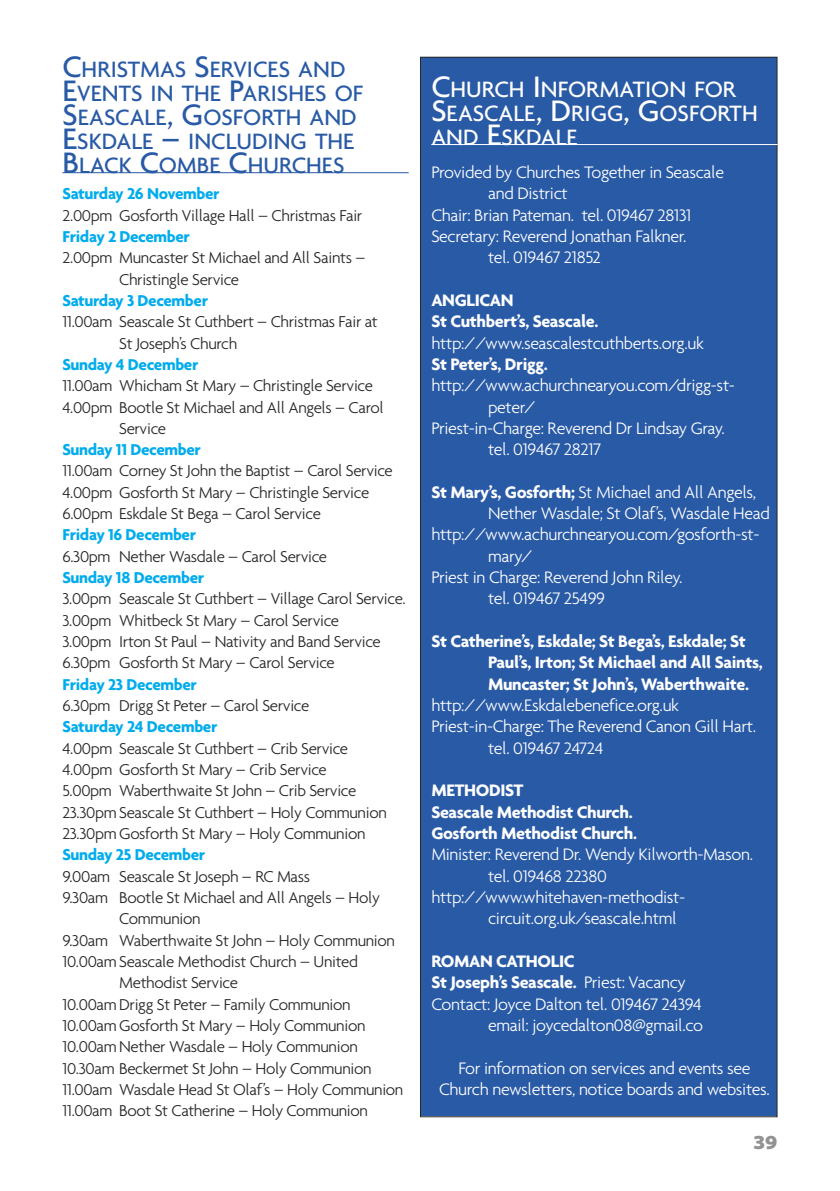
<style>
.page{position:relative;width:840px;height:1191px;background:#fff}
.page>*{position:absolute;margin:0;border:0;box-sizing:border-box;transform-origin:0 0}
.t1{font:500 24px/24px "Agenda";color:#295aa6}
.t2{font:500 24px/24px "Agenda";color:#fff}
.t3{font:900 semi-expanded 20px "Myriad Pro";color:#939293}
.t4{font:300 18px/21.4px "Agenda";letter-spacing:-.02em;color:#fff;text-align:center}
.t5{font:700 18px/21.4px "Agenda";letter-spacing:-.02em;color:#fff}
.t6{font:300 17px/21.4px "Agenda";letter-spacing:-.02em;color:#272526}
.t7{font:700 17px "Agenda";letter-spacing:-.02em;color:#00acec}
.s1{font-size:32px}
.s2{font-weight:700}
.s3{font-weight:300}
</style>
<div class="page">
<div style="left:421px;top:58px;width:355px;height:1058px;background:#295aa6"></div>
<hr style="left:62px;top:172px;width:346px;height:1px;background:#295aa6">
<hr style="left:431px;top:144px;width:346px;height:1px;background:#fff">
<h1 class="t1" style="left:62px;top:56px;width:302px"><span class="s1">C</span>HRISTMAS <span class="s1">S</span>ERVICES AND<br><span class="s1">E</span>VENTS IN THE <span class="s1">P</span>ARISHES OF<br><span class="s1">S</span>EASCALE<span class="s1">, G</span>OSFORTH AND<br><span class="s1">E</span>SKDALE <span class="s1">–</span> INCLUDING THE<br><span class="s1">B</span>LACK <span class="s1">C</span>OMBE <span class="s1">C</span>HURCHES</h1>
<p class="t7" style="left:62px;top:183px;width:159px">Saturday 26 November</p>
<p class="t6" style="left:62px;top:204px;width:301px">2.00pm Gosforth Village Hall – Christmas fair</p>
<p class="t7" style="left:62px;top:226px;width:129px">Friday 2 December</p>
<p class="t6" style="left:119px;top:247px;width:248px;text-indent:-57px">2.00pm Muncaster St Michael and All Saints –<br>Christingle Service</p>
<p class="t7" style="left:62px;top:290px;width:147px">Saturday 3 December</p>
<p class="t6" style="left:119px;top:311px;width:260px;text-indent:-57px">11.00am Seascale St Cuthbert – Christmas fair at<br>St Joseph’s Church</p>
<p class="t7" style="left:62px;top:354px;width:137px">Sunday 4 December</p>
<p class="t6" style="left:62px;top:374px;width:312px">11.00am Whicham St Mary – Christingle Service</p>
<p class="t6" style="left:62px;top:396px;width:323px">4.00pm Bootle St Michael and All Angels – Carol</p>
<p class="t6" style="left:119px;top:417px;width:48px">Service</p>
<p class="t7" style="left:62px;top:439px;width:140px">Sunday 11 December</p>
<p class="t6" style="left:62px;top:460px;width:331px">11.00am Corney St John the Baptist – Carol Service<br>4.00pm Gosforth St Mary – Christingle Service<br>6.00pm eskdale St Bega – Carol Service</p>
<p class="t7" style="left:62px;top:524px;width:135px">Friday 16 December</p>
<p class="t6" style="left:62px;top:545px;width:266px">6.30pm Nether Wasdale – Carol Service</p>
<p class="t7" style="left:62px;top:567px;width:143px">Sunday 18 December</p>
<p class="t6" style="left:62px;top:588px;width:344px">3.00pm Seascale St Cuthbert – Village Carol Service.<br>3.00pm Whitbeck St Mary – Carol Service<br>3.00pm Irton St Paul – Nativity and Band Service 6.30pm Gosforth St Mary – Carol Service</p>
<p class="t7" style="left:62px;top:674px;width:136px">Friday 23 December</p>
<p class="t6" style="left:62px;top:694px;width:248px">6.30pm Drigg St Peter – Carol Service</p>
<p class="t7" style="left:62px;top:716px;width:156px">Saturday 24 December</p>
<p class="t6" style="left:62px;top:737px;width:326px">4.00pm Seascale St Cuthbert – Crib Service 4.00pm Gosforth St Mary – Crib Service<br>5.00pm Waberthwaite St John – Crib Service 23.30pm Seascale St Cuthbert – Holy Communion 23.30pm Gosforth St Mary – Holy Communion</p>
<p class="t7" style="left:62px;top:844px;width:144px">Sunday 25 December</p>
<p class="t6" style="left:62px;top:865px;width:249px">9.00am Seascale St Joseph – RC Mass</p>
<p class="t6" style="left:62px;top:886px;width:319px">9.30am Bootle St Michael and All Angels – Holy</p>
<p class="t6" style="left:119px;top:907px;width:83px">Communion</p>
<p class="t6" style="left:62px;top:929px;width:334px">9.30am Waberthwaite St John – Holy Communion</p>
<p class="t6" style="left:62px;top:950px;width:297px">10.00am Seascale Methodist Church – united</p>
<p class="t6" style="left:119px;top:971px;width:120px">Methodist Service</p>
<p class="t6" style="left:62px;top:993px;width:289px">10.00am Drigg St Peter – family Communion</p>
<p class="t6" style="left:62px;top:1014px;width:304px">10.00am Gosforth St Mary – Holy Communion</p>
<p class="t6" style="left:62px;top:1035px;width:297px">10.00am Nether Wasdale – Holy Communion</p>
<p class="t6" style="left:62px;top:1057px;width:310px">10.30am Beckermet St John – Holy Communion</p>
<p class="t6" style="left:62px;top:1078px;width:342px">11.00am Wasdale Head St olaf’s – Holy Communion</p>
<p class="t6" style="left:62px;top:1099px;width:307px">11.00am Boot St Catherine – Holy Communion</p>
<h1 class="t2" style="left:431px;top:76px;width:328px"><span class="s1">C</span>HURCH <span class="s1">I</span>NFORMATION FOR<br><span class="s1">S</span>EASCALE<span class="s1">, D</span>RIGG<span class="s1">, G</span>OSFORTH<br>AND <span class="s1">E</span>SKDALE</h1>
<p class="t4" style="left:431px;top:161px;width:294px">Provided by Churches Together in Seascale</p>
<p class="t4" style="left:488px;top:182px;width:81px">and District</p>
<p class="t4" style="left:431px;top:204px;width:261px">Chair: Brian Pateman. tel. 019467 28131</p>
<p class="t4" style="left:431px;top:225px;width:256px">Secretary: Reverend Jonathan falkner.</p>
<p class="t4" style="left:488px;top:246px;width:114px">tel. 019467 21852</p>
<p class="t5" style="left:431px;top:289px;width:168px">ANGLICAN<br>St Cuthbert’s, Seascale.</p>
<p class="t4" style="left:431px;top:331px;width:274px">http://www.seascalestcuthberts.org.uk</p>
<p class="t5" style="left:431px;top:353px;width:118px">St Peter’s, Drigg.</p>
<p class="t4" style="left:431px;top:374px;width:305px">http://www.achurchnearyou.com/drigg-st-</p>
<p class="t4" style="left:488px;top:395px;width:49px">peter/</p>
<p class="t4" style="left:431px;top:417px;width:295px">Priest-in-Charge: Reverend Dr lindsay Gray.</p>
<p class="t4" style="left:488px;top:438px;width:114px">tel. 019467 28217</p>
<p class="t4" style="left:431px;top:481px;width:326px"><span class="s2">St Mary’s, Gosforth;</span> St Michael and All Angels,</p>
<p class="t4" style="left:488px;top:502px;width:283px">Nether Wasdale; St olaf’s, Wasdale Head</p>
<p class="t4" style="left:431px;top:523px;width:329px">http://www.achurchnearyou.com/gosforth-st-</p>
<p class="t4" style="left:488px;top:545px;width:46px">mary/</p>
<p class="t4" style="left:431px;top:566px;width:252px">Priest in Charge: Reverend John Riley.</p>
<p class="t4" style="left:488px;top:587px;width:118px">tel. 019467 25499</p>
<p class="t5" style="left:488px;top:630px;width:276px;text-indent:-57px">St Catherine’s, Eskdale; St Bega’s, Eskdale; St<br>Paul’s, Irton; St Michael and All Saints,<br>Muncaster; St John’s, Waberthwaite.</p>
<p class="t4" style="left:431px;top:694px;width:249px">http://www.eskdalebenefice.org.uk</p>
<p class="t4" style="left:431px;top:715px;width:326px">Priest-in-Charge: The Reverend Canon Gill Hart.</p>
<p class="t4" style="left:488px;top:737px;width:117px">tel. 019467 24724</p>
<p class="t5" style="left:431px;top:779px;width:207px">METHODIST<br>Seascale Methodist Church.<br>Gosforth Methodist Church.</p>
<p class="t4" style="left:431px;top:843px;width:323px">Minister: Reverend Dr. Wendy Kilworth-Mason.</p>
<p class="t4" style="left:488px;top:864px;width:120px">tel. 019468 22380</p>
<p class="t4" style="left:431px;top:886px;width:255px">http://www.whitehaven-methodist-</p>
<p class="t4" style="left:488px;top:907px;width:190px">circuit.org.uk/seascale.html</p>
<p class="t5" style="left:431px;top:950px;width:145px">ROMAN CATHOLIC</p>
<p class="t5" style="left:431px;top:971px;width:256px">St Joseph’s Seascale. <span class="s3">Priest: Vacancy</span></p>
<p class="t4" style="left:431px;top:992px;width:272px">Contact: Joyce Dalton tel. 019467 24394</p>
<p class="t4" style="left:488px;top:1014px;width:216px">email: joycedalton08@gmail.co</p>
<p class="t4" style="left:439px;top:1056px;width:332px">for information on services and events see<br>Church newsletters, notice boards and websites.</p>
<p class="t3" style="left:752px;top:1135px;width:26px">39</p>
</div>
